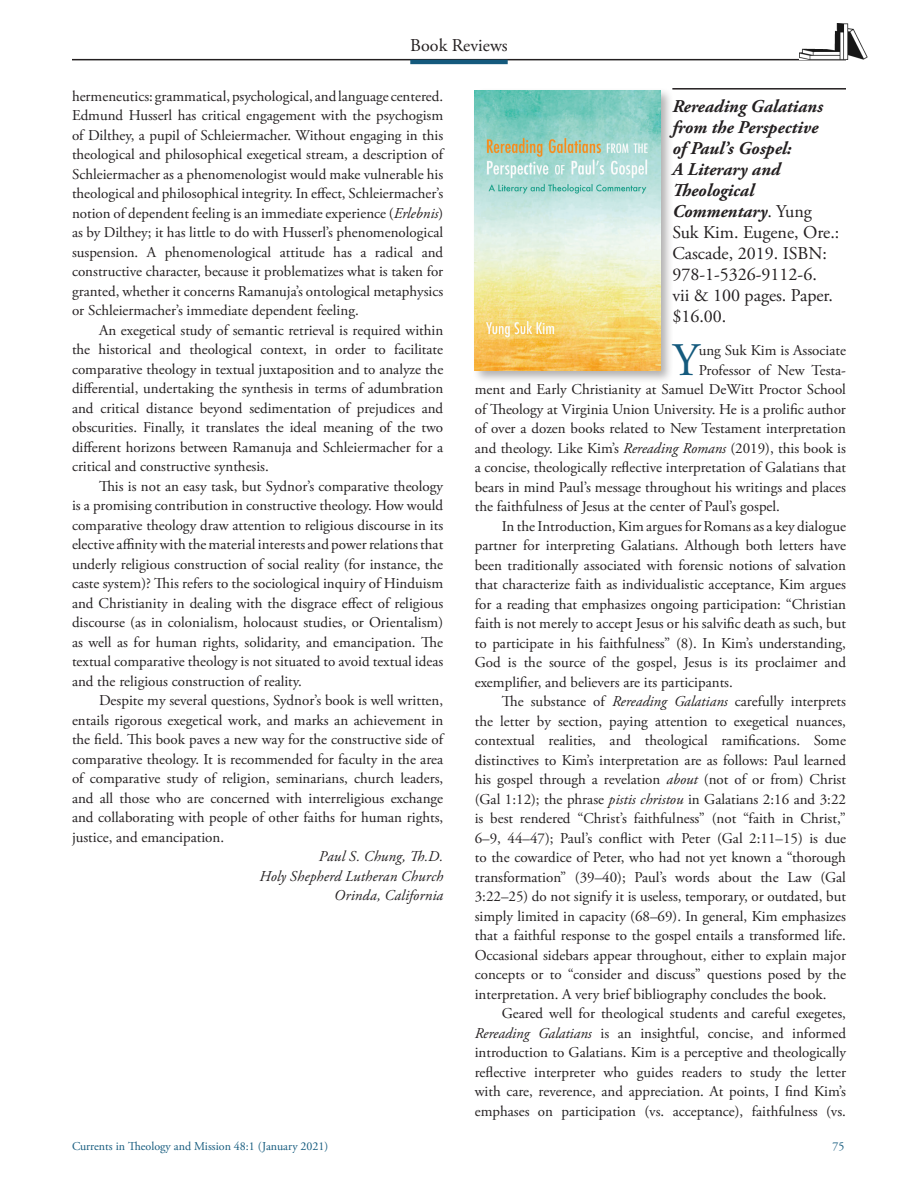
<style>
.page{position:relative;width:918px;height:1188px;background:#fff}
.page>*{position:absolute;margin:0;border:0;box-sizing:border-box;transform-origin:0 0}
.BR_PH_text_1st_parag{font:46.65px "Adobe Garamond Pro";color:#145a7d}
.BR_publication_info{font:18px/21px "Adobe Garamond Pro";color:#231f20}
.BR_PH_text{font:15px/19.5px "Adobe Garamond Pro";color:#231f20;text-align:justify}
.BR_PH_text_1st_parag-2{font:15px "Adobe Garamond Pro";color:#231f20}
.BR_reviewer{font:italic 15px "Adobe Garamond Pro";letter-spacing:.01em;color:#231f20}
.t1{font:12px "Adobe Garamond Pro";color:#145a7d}
.s1{font-style:italic}
.s2{font-weight:700;font-style:italic}
</style>
<div class="page">
<hr style="left:72px;top:59px;width:774px;height:1px;background:#231f20">
<hr style="left:410px;top:60px;width:98px;height:4px;background:#145a7d">
<img style="left:799px;top:23px;width:68px;height:36px">
<hr style="left:672px;top:88px;width:174px;height:2px;background:#231f20">
<div style="left:472px;top:87px;width:202px;height:298px;background:#231f20;opacity:.35"></div>
<img style="left:475px;top:90px;width:185px;height:281px">
<p class="BR_publication_info" style="left:410px;top:36px;width:99px">Book Reviews</p>
<p class="BR_PH_text" style="left:72px;top:87px;width:373px">hermeneutics: grammatical, psychological, and language centered.<br>Edmund Husserl has critical engagement with the psychogism of Dilthey, a pupil of Schleiermacher. Without engaging in this theological and philosophical exegetical stream, a description of Schleiermacher as a phenomenologist would make vulnerable his theological and philosophical integrity. In effect, Schleiermacher’s notion of dependent feeling is an immediate experience (<span class="s1">Erlebnis</span>) as by Dilthey; it has little to do with Husserl’s phenomenological suspension. A phenomenological attitude has a radical and constructive character, because it problematizes what is taken for granted, whether it concerns Ramanuja’s ontological metaphysics or Schleiermacher’s immediate dependent feeling.</p>
<p class="BR_PH_text" style="left:72px;top:321px;width:373px;text-indent:27px">An exegetical study of semantic retrieval is required within the historical and theological context, in order to facilitate comparative theology in textual juxtaposition and to analyze the differential, undertaking the synthesis in terms of adumbration and critical distance beyond sedimentation of prejudices and obscurities. Finally, it translates the ideal meaning of the two different horizons between Ramanuja and Schleiermacher for a critical and constructive synthesis.</p>
<p class="BR_PH_text" style="left:72px;top:477px;width:373px;text-indent:27px">This is not an easy task, but Sydnor’s comparative theology is a promising contribution in constructive theology. How would comparative theology draw attention to religious discourse in its elective affinity with the material interests and power relations that underly religious construction of social reality (for instance, the caste system)? This refers to the sociological inquiry of Hinduism and Christianity in dealing with the disgrace effect of religious discourse (as in colonialism, holocaust studies, or Orientalism) as well as for human rights, solidarity, and emancipation. The textual comparative theology is not situated to avoid textual ideas and the religious construction of reality.</p>
<p class="BR_PH_text" style="left:72px;top:691px;width:373px;text-indent:27px">Despite my several questions, Sydnor’s book is well written, entails rigorous exegetical work, and marks an achievement in the field. This book paves a new way for the constructive side of comparative theology. It is recommended for faculty in the area of comparative study of religion, seminarians, church leaders, and all those who are concerned with interreligious exchange and collaborating with people of other faiths for human rights, justice, and emancipation.</p>
<p class="BR_reviewer" style="left:319px;top:848px;width:126px">Paul S. Chung, Th.D.</p>
<p class="BR_reviewer" style="left:259px;top:867px;width:185px">Holy Shepherd Lutheran Church</p>
<p class="BR_reviewer" style="left:334px;top:887px;width:110px">Orinda, California</p>
<p class="BR_publication_info" style="left:672px;top:96px;width:168px"><span class="s2">Rereading Galatians from the Perspective<br>of Paul’s Gospel:<br>A Literary and<br>Theological<br>Commentary</span>. Yung<br>Suk Kim. Eugene, Ore.:<br>Cascade, 2019. ISBN:<br>978-1-5326-9112-6.<br>vii &amp; 100 pages. Paper. $16.00.</p>
<p class="BR_PH_text_1st_parag" style="left:672px;top:332px;width:28px">Y</p>
<p class="BR_PH_text_1st_parag-2" style="left:699px;top:341px;width:149px">ung Suk Kim is Associate</p>
<p class="BR_PH_text_1st_parag-2" style="left:699px;top:361px;width:149px">Professor of New Testa-</p>
<p class="BR_PH_text_1st_parag-2" style="left:475px;top:380px;width:373px">ment and Early Christianity at Samuel DeWitt Proctor School</p>
<p class="BR_PH_text_1st_parag-2" style="left:475px;top:400px;width:373px">of Theology at Virginia Union University. He is a prolific author</p>
<p class="BR_PH_text_1st_parag-2" style="left:475px;top:419px;width:373px">of over a dozen books related to New Testament interpretation</p>
<p class="BR_PH_text_1st_parag-2" style="left:475px;top:439px;width:373px">and theology. Like Kim’s <span class="s1">Rereading Romans</span> (2019), this book is</p>
<p class="BR_PH_text_1st_parag-2" style="left:475px;top:458px;width:373px">a concise, theologically reflective interpretation of Galatians that</p>
<p class="BR_PH_text_1st_parag-2" style="left:475px;top:478px;width:373px">bears in mind Paul’s message throughout his writings and places</p>
<p class="BR_PH_text_1st_parag-2" style="left:475px;top:497px;width:307px">the faithfulness of Jesus at the center of Paul’s gospel.</p>
<p class="BR_PH_text" style="left:475px;top:517px;width:373px;text-indent:27px">In the Introduction, Kim argues for Romans as a key dialogue partner for interpreting Galatians. Although both letters have been traditionally associated with forensic notions of salvation that characterize faith as individualistic acceptance, Kim argues for a reading that emphasizes ongoing participation: “Christian faith is not merely to accept Jesus or his salvific death as such, but to participate in his faithfulness” (8). In Kim’s understanding, God is the source of the gospel, Jesus is its proclaimer and exemplifier, and believers are its participants.</p>
<p class="BR_PH_text" style="left:475px;top:692px;width:373px;text-indent:27px">The substance of <span class="s1">Rereading Galatians</span> carefully interprets the letter by section, paying attention to exegetical nuances, contextual realities, and theological ramifications. Some distinctives to Kim’s interpretation are as follows: Paul learned his gospel through a revelation <span class="s1">about</span> (not of or from) Christ (Gal 1:12); the phrase <span class="s1">pistis christou</span> in Galatians 2:16 and 3:22 is best rendered “Christ’s faithfulness” (not “faith in Christ,” 6–9, 44–47); Paul’s conflict with Peter (Gal 2:11–15) is due to the cowardice of Peter, who had not yet known a “thorough transformation” (39–40); Paul’s words about the Law (Gal 3:22–25) do not signify it is useless, temporary, or outdated, but simply limited in capacity (68–69). In general, Kim emphasizes that a faithful response to the gospel entails a transformed life.<br>Occasional sidebars appear throughout, either to explain major concepts or to “consider and discuss” questions posed by the interpretation. A very brief bibliography concludes the book.</p>
<p class="BR_PH_text" style="left:475px;top:1004px;width:373px;text-indent:27px">Geared well for theological students and careful exegetes, <span class="s1">Rereading Galatians</span> is an insightful, concise, and informed introduction to Galatians. Kim is a perceptive and theologically reflective interpreter who guides readers to study the letter with care, reverence, and appreciation. At points, I find Kim’s emphases on participation (vs. acceptance), faithfulness (vs.</p>
<p class="t1" style="left:72px;top:1139px;width:258px">Currents in Theology and Mission 48:1 (January 2021)</p>
<p class="t1" style="left:832px;top:1139px;width:13px">75</p>
</div>
